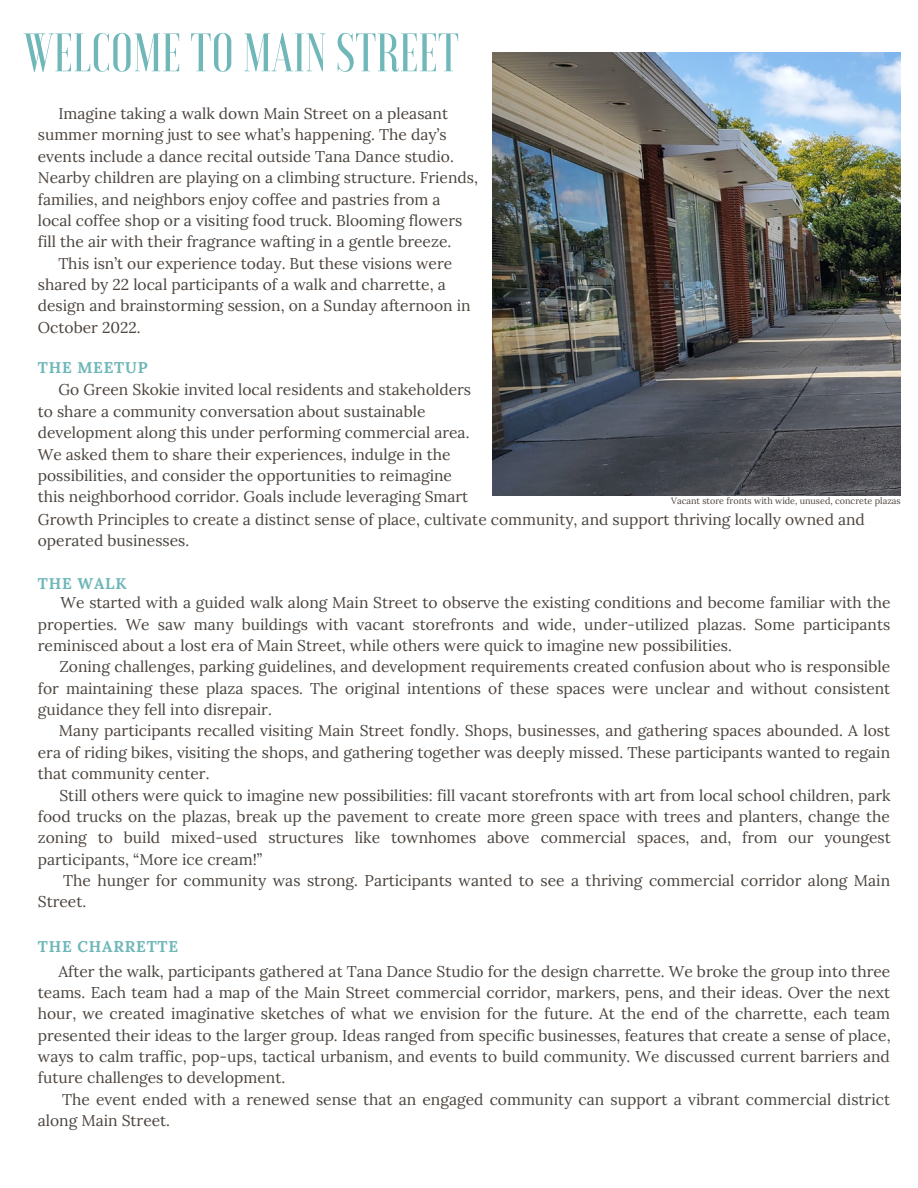
<style>
.page{position:relative;width:918px;height:1188px;background:#fff}
.page>*{position:absolute;margin:0;border:0;box-sizing:border-box;transform-origin:0 0}
.t1{font:500 54px "Voga";color:#6fb7b8}
.t2{font:15.6px/21.3px "Lora";color:#4b433d;text-align:justify}
.t3{font:700 15.6px "Lora";letter-spacing:.045em;color:#6fb7b8}
.t4{font:9px "Lora";color:#4b433d}
</style>
<div class="page">
<img style="left:493px;top:53px;width:408px;height:443px">
<h1 class="t1" style="left:23px;top:26px;width:437px">WELCOME TO MAIN STREET</h1>
<p class="t2" style="left:58px;top:103px;width:391px">Imagine taking a walk down Main Street on a pleasant</p>
<p class="t2" style="left:38px;top:124px;width:410px">summer morning just to see what’s happening. The day’s</p>
<p class="t2" style="left:38px;top:145px;width:418px">events include a dance recital outside Tana Dance studio.</p>
<p class="t2" style="left:38px;top:167px;width:442px">Nearby children are playing on a climbing structure. Friends,</p>
<p class="t2" style="left:38px;top:188px;width:404px">families, and neighbors enjoy coffee and pastries from a</p>
<p class="t2" style="left:38px;top:210px;width:426px">local coffee shop or a visiting food truck. Blooming flowers</p>
<p class="t2" style="left:38px;top:231px;width:415px">fill the air with their fragrance wafting in a gentle breeze.</p>
<p class="t2" style="left:58px;top:252px;width:395px">This isn’t our experience today. But these visions were</p>
<p class="t2" style="left:38px;top:274px;width:409px">shared by 22 local participants of a walk and charrette, a</p>
<p class="t2" style="left:38px;top:295px;width:434px">design and brainstorming session, on a Sunday afternoon in</p>
<p class="t2" style="left:38px;top:316px;width:104px">October 2022.</p>
<p class="t3" style="left:38px;top:357px;width:111px">THE MEETUP</p>
<p class="t2" style="left:38px;top:379px;width:435px;text-align:left;text-indent:20px">Go Green Skokie invited local residents and stakeholders to share a community conversation about sustainable development along this under performing commercial area.<br>We asked them to share their experiences, indulge in the possibilities, and consider the opportunities to reimagine this neighborhood corridor. Goals include leveraging Smart</p>
<p class="t4" style="left:671px;top:495px;width:231px">Vacant store fronts with wide, unused, concrete plazas</p>
<p class="t2" style="left:38px;top:509px;width:829px">Growth Principles to create a distinct sense of place, cultivate community, and support thriving locally owned and operated businesses.</p>
<p class="t3" style="left:38px;top:573px;width:90px">THE WALK</p>
<p class="t2" style="left:38px;top:592px;width:854px;text-indent:23px">We started with a guided walk along Main Street to observe the existing conditions and become familiar with the properties. We saw many buildings with vacant storefronts and wide, under-utilized plazas. Some participants reminisced about a lost era of Main Street, while others were quick to imagine new possibilities.</p>
<p class="t2" style="left:38px;top:656px;width:854px;text-indent:22px">Zoning challenges, parking guidelines, and development requirements created confusion about who is responsible for maintaining these plaza spaces. The original intentions of these spaces were unclear and without consistent guidance they fell into disrepair.</p>
<p class="t2" style="left:38px;top:720px;width:854px;text-indent:21px">Many participants recalled visiting Main Street fondly. Shops, businesses, and gathering spaces abounded. A lost era of riding bikes, visiting the shops, and gathering together was deeply missed. These participants wanted to regain that community center.</p>
<p class="t2" style="left:38px;top:784px;width:854px;text-indent:22px">Still others were quick to imagine new possibilities: fill vacant storefronts with art from local school children, park food trucks on the plazas, break up the pavement to create more green space with trees and planters, change the zoning to build mixed-used structures like townhomes above commercial spaces, and, from our youngest participants, “More ice cream!”</p>
<p class="t2" style="left:38px;top:870px;width:854px;text-indent:25px">The hunger for community was strong. Participants wanted to see a thriving commercial corridor along Main<br>Street.</p>
<p class="t3" style="left:38px;top:936px;width:142px">THE CHARRETTE</p>
<p class="t2" style="left:38px;top:960px;width:854px;text-indent:20px">After the walk, participants gathered at Tana Dance Studio for the design charrette. We broke the group into three teams. Each team had a map of the Main Street commercial corridor, markers, pens, and their ideas. Over the next hour, we created imaginative sketches of what we envision for the future. At the end of the charrette, each team presented their ideas to the larger group. Ideas ranged from specific businesses, features that create a sense of place, ways to calm traffic, pop-ups, tactical urbanism, and events to build community. We discussed current barriers and future challenges to development.</p>
<p class="t2" style="left:38px;top:1088px;width:854px;text-indent:24px">The event ended with a renewed sense that an engaged community can support a vibrant commercial district along Main Street.</p>
</div>
